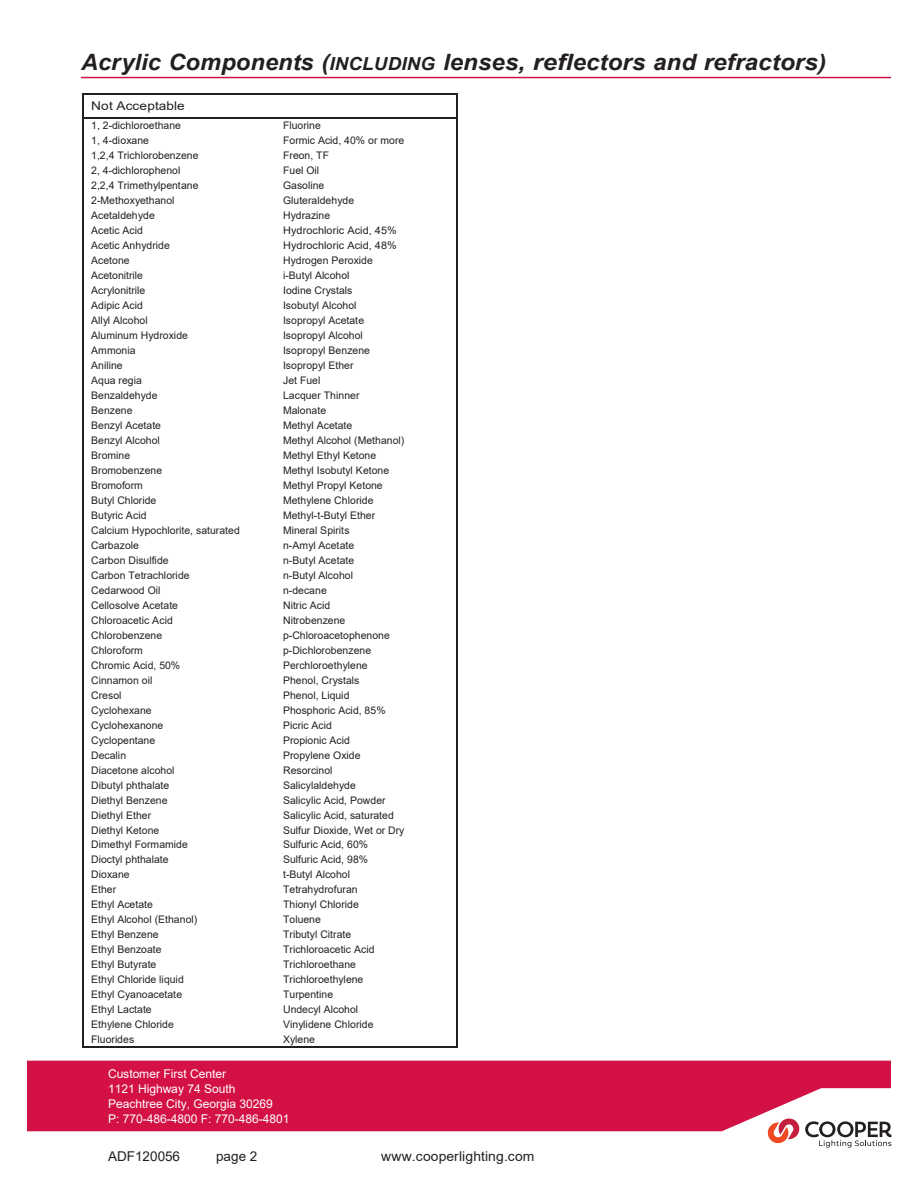
<style>
.page{position:relative;width:918px;height:1188px;background:#fff}
.page>*{position:absolute;margin:0;border:0;box-sizing:border-box;transform-origin:0 0}
.t1{font:italic 700 22.5px "Arial";letter-spacing:.005em;color:#231f20;scale:1.05 1}
.t2{font:13.5px "Arial";letter-spacing:.005em;color:#231f20}
.t3{font:12px/15px "Arial";letter-spacing:-.005em;color:#fff}
.t4{font:12px "Arial";letter-spacing:.01em;color:#231f20;scale:1.13 1}
.t5{font:10.5px "Arial";color:#231f20}
.t6{font:10.5px "Arial";color:#231f20;scale:1.04 1}
.s1{font-size:18px}
</style>
<div class="page">
<div style="left:27px;top:1061px;width:864px;height:70px;background:#d31145"></div>
<hr style="left:82px;top:93px;width:374px;height:1px;background:#231f20">
<hr style="left:83px;top:118px;width:179px;height:1px;background:#231f20">
<hr style="left:263px;top:118px;width:193px;height:1px;background:#231f20">
<svg style="left:82px;top:94px;width:1px;height:952px"></svg>
<hr style="left:82px;top:1046px;width:180px;height:2px;background:#231f20">
<hr style="left:262px;top:1046px;width:194px;height:2px;background:#231f20">
<svg style="left:456px;top:93px;width:1px;height:955px"></svg>
<hr style="left:81px;top:77px;width:810px;height:1px;background:#d31145">
<svg style="left:720px;top:1110px;width:172px;height:38px"></svg>
<h1 class="t1" style="left:81px;top:47px;width:711px">Acrylic Components (<span class="s1">INCLUDING</span> lenses, reflectors and refractors)</h1>
<p class="t4" style="left:91px;top:98px;width:84px">Not Acceptable</p>
<p class="t5" style="left:91px;top:118px;width:91px">1, 2-dichloroethane</p>
<p class="t5" style="left:283px;top:118px;width:39px">Fluorine</p>
<p class="t5" style="left:91px;top:133px;width:59px">1, 4-dioxane</p>
<p class="t5" style="left:283px;top:133px;width:123px">Formic Acid, 40% or more</p>
<p class="t5" style="left:91px;top:148px;width:109px">1,2,4 Trichlorobenzene</p>
<p class="t5" style="left:283px;top:148px;width:47px">Freon, TF</p>
<p class="t5" style="left:91px;top:163px;width:91px">2, 4-dichlorophenol</p>
<p class="t5" style="left:283px;top:163px;width:37px">Fuel Oil</p>
<p class="t5" style="left:91px;top:178px;width:109px">2,2,4 Trimethylpentane</p>
<p class="t5" style="left:283px;top:178px;width:43px">Gasoline</p>
<p class="t5" style="left:91px;top:193px;width:85px">2-Methoxyethanol</p>
<p class="t5" style="left:283px;top:193px;width:73px">Gluteraldehyde</p>
<p class="t5" style="left:91px;top:208px;width:65px">Acetaldehyde</p>
<p class="t5" style="left:283px;top:208px;width:49px">Hydrazine</p>
<p class="t5" style="left:91px;top:223px;width:53px">Acetic Acid</p>
<p class="t6" style="left:283px;top:223px;width:111px">Hydrochloric Acid, 45%</p>
<p class="t5" style="left:91px;top:238px;width:80px">Acetic Anhydride</p>
<p class="t6" style="left:283px;top:238px;width:111px">Hydrochloric Acid, 48%</p>
<p class="t5" style="left:91px;top:253px;width:40px">Acetone</p>
<p class="t5" style="left:283px;top:253px;width:91px">Hydrogen Peroxide</p>
<p class="t5" style="left:91px;top:268px;width:53px">Acetonitrile</p>
<p class="t5" style="left:283px;top:268px;width:68px">i-Butyl Alcohol</p>
<p class="t5" style="left:91px;top:283px;width:56px">Acrylonitrile</p>
<p class="t5" style="left:283px;top:283px;width:71px">Iodine Crystals</p>
<p class="t5" style="left:91px;top:298px;width:53px">Adipic Acid</p>
<p class="t5" style="left:283px;top:298px;width:75px">Isobutyl Alcohol</p>
<p class="t5" style="left:91px;top:313px;width:58px">Allyl Alcohol</p>
<p class="t5" style="left:283px;top:313px;width:82px">Isopropyl Acetate</p>
<p class="t5" style="left:91px;top:328px;width:98px">Aluminum Hydroxide</p>
<p class="t5" style="left:283px;top:328px;width:81px">Isopropyl Alcohol</p>
<p class="t5" style="left:91px;top:343px;width:46px">Ammonia</p>
<p class="t5" style="left:283px;top:343px;width:88px">Isopropyl Benzene</p>
<p class="t5" style="left:91px;top:358px;width:33px">Aniline</p>
<p class="t5" style="left:283px;top:358px;width:72px">Isopropyl Ether</p>
<p class="t5" style="left:91px;top:373px;width:52px">Aqua regia</p>
<p class="t5" style="left:283px;top:373px;width:39px">Jet Fuel</p>
<p class="t5" style="left:91px;top:388px;width:68px">Benzaldehyde</p>
<p class="t5" style="left:283px;top:388px;width:78px">Lacquer Thinner</p>
<p class="t5" style="left:91px;top:403px;width:43px">Benzene</p>
<p class="t5" style="left:283px;top:403px;width:45px">Malonate</p>
<p class="t5" style="left:91px;top:418px;width:71px">Benzyl Acetate</p>
<p class="t5" style="left:283px;top:418px;width:71px">Methyl Acetate</p>
<p class="t5" style="left:91px;top:433px;width:70px">Benzyl Alcohol</p>
<p class="t5" style="left:283px;top:433px;width:123px">Methyl Alcohol (Methanol)</p>
<p class="t5" style="left:91px;top:448px;width:40px">Bromine</p>
<p class="t5" style="left:283px;top:448px;width:95px">Methyl Ethyl Ketone</p>
<p class="t5" style="left:91px;top:463px;width:73px">Bromobenzene</p>
<p class="t5" style="left:283px;top:463px;width:108px">Methyl Isobutyl Ketone</p>
<p class="t5" style="left:91px;top:478px;width:53px">Bromoform</p>
<p class="t5" style="left:283px;top:478px;width:101px">Methyl Propyl Ketone</p>
<p class="t5" style="left:91px;top:493px;width:67px">Butyl Chloride</p>
<p class="t5" style="left:283px;top:493px;width:92px">Methylene Chloride</p>
<p class="t5" style="left:91px;top:508px;width:57px">Butyric Acid</p>
<p class="t5" style="left:283px;top:508px;width:94px">Methyl-t-Butyl Ether</p>
<p class="t5" style="left:91px;top:523px;width:150px">Calcium Hypochlorite, saturated</p>
<p class="t5" style="left:283px;top:523px;width:68px">Mineral Spirits</p>
<p class="t5" style="left:91px;top:538px;width:49px">Carbazole</p>
<p class="t5" style="left:283px;top:538px;width:73px">n-Amyl Acetate</p>
<p class="t5" style="left:91px;top:553px;width:79px">Carbon Disulfide</p>
<p class="t5" style="left:283px;top:553px;width:73px">n-Butyl Acetate</p>
<p class="t5" style="left:91px;top:568px;width:100px">Carbon Tetrachloride</p>
<p class="t5" style="left:283px;top:568px;width:71px">n-Butyl Alcohol</p>
<p class="t5" style="left:91px;top:583px;width:71px">Cedarwood Oil</p>
<p class="t5" style="left:283px;top:583px;width:45px">n-decane</p>
<p class="t5" style="left:91px;top:598px;width:88px">Cellosolve Acetate</p>
<p class="t5" style="left:283px;top:598px;width:49px">Nitric Acid</p>
<p class="t5" style="left:91px;top:613px;width:83px">Chloroacetic Acid</p>
<p class="t5" style="left:283px;top:613px;width:64px">Nitrobenzene</p>
<p class="t5" style="left:91px;top:628px;width:73px">Chlorobenzene</p>
<p class="t5" style="left:283px;top:628px;width:108px">p-Chloroacetophenone</p>
<p class="t5" style="left:91px;top:643px;width:53px">Chloroform</p>
<p class="t5" style="left:283px;top:643px;width:90px">p-Dichlorobenzene</p>
<p class="t5" style="left:91px;top:658px;width:90px">Chromic Acid, 50%</p>
<p class="t5" style="left:283px;top:658px;width:86px">Perchloroethylene</p>
<p class="t5" style="left:91px;top:673px;width:63px">Cinnamon oil</p>
<p class="t5" style="left:283px;top:673px;width:78px">Phenol, Crystals</p>
<p class="t5" style="left:91px;top:688px;width:32px">Cresol</p>
<p class="t5" style="left:283px;top:688px;width:68px">Phenol, Liquid</p>
<p class="t5" style="left:91px;top:703px;width:62px">Cyclohexane</p>
<p class="t5" style="left:283px;top:703px;width:104px">Phosphoric Acid, 85%</p>
<p class="t5" style="left:91px;top:718px;width:74px">Cyclohexanone</p>
<p class="t5" style="left:283px;top:718px;width:50px">Picric Acid</p>
<p class="t5" style="left:91px;top:733px;width:66px">Cyclopentane</p>
<p class="t5" style="left:283px;top:733px;width:68px">Propionic Acid</p>
<p class="t5" style="left:91px;top:748px;width:36px">Decalin</p>
<p class="t5" style="left:283px;top:748px;width:79px">Propylene Oxide</p>
<p class="t5" style="left:91px;top:763px;width:85px">Diacetone alcohol</p>
<p class="t5" style="left:283px;top:763px;width:51px">Resorcinol</p>
<p class="t5" style="left:91px;top:778px;width:80px">Dibutyl phthalate</p>
<p class="t5" style="left:283px;top:778px;width:74px">Salicylaldehyde</p>
<p class="t5" style="left:91px;top:793px;width:78px">Diethyl Benzene</p>
<p class="t5" style="left:283px;top:793px;width:104px">Salicylic Acid, Powder</p>
<p class="t5" style="left:91px;top:808px;width:61px">Diethyl Ether</p>
<p class="t5" style="left:283px;top:808px;width:112px">Salicylic Acid, saturated</p>
<p class="t5" style="left:91px;top:823px;width:70px">Diethyl Ketone</p>
<p class="t5" style="left:283px;top:823px;width:123px">Sulfur Dioxide, Wet or Dry</p>
<p class="t5" style="left:91px;top:838px;width:98px">Dimethyl Formamide</p>
<p class="t5" style="left:283px;top:838px;width:87px">Sulfuric Acid, 60%</p>
<p class="t5" style="left:91px;top:852px;width:79px">Dioctyl phthalate</p>
<p class="t5" style="left:283px;top:852px;width:87px">Sulfuric Acid, 98%</p>
<p class="t5" style="left:91px;top:867px;width:40px">Dioxane</p>
<p class="t5" style="left:283px;top:867px;width:68px">t-Butyl Alcohol</p>
<p class="t5" style="left:91px;top:883px;width:26px">Ether</p>
<p class="t5" style="left:283px;top:883px;width:76px">Tetrahydrofuran</p>
<p class="t5" style="left:91px;top:898px;width:63px">Ethyl Acetate</p>
<p class="t5" style="left:283px;top:898px;width:77px">Thionyl Chloride</p>
<p class="t5" style="left:91px;top:912px;width:107px">Ethyl Alcohol (Ethanol)</p>
<p class="t5" style="left:283px;top:912px;width:39px">Toluene</p>
<p class="t5" style="left:91px;top:927px;width:69px">Ethyl Benzene</p>
<p class="t5" style="left:283px;top:927px;width:70px">Tributyl Citrate</p>
<p class="t5" style="left:91px;top:942px;width:72px">Ethyl Benzoate</p>
<p class="t5" style="left:283px;top:942px;width:93px">Trichloroacetic Acid</p>
<p class="t5" style="left:91px;top:957px;width:67px">Ethyl Butyrate</p>
<p class="t5" style="left:283px;top:957px;width:74px">Trichloroethane</p>
<p class="t5" style="left:91px;top:972px;width:94px">Ethyl Chloride liquid</p>
<p class="t5" style="left:283px;top:972px;width:82px">Trichloroethylene</p>
<p class="t5" style="left:91px;top:987px;width:92px">Ethyl Cyanoacetate</p>
<p class="t5" style="left:283px;top:987px;width:52px">Turpentine</p>
<p class="t5" style="left:91px;top:1002px;width:62px">Ethyl Lactate</p>
<p class="t5" style="left:283px;top:1002px;width:77px">Undecyl Alcohol</p>
<p class="t5" style="left:91px;top:1017px;width:84px">Ethylene Chloride</p>
<p class="t5" style="left:283px;top:1017px;width:92px">Vinylidene Chloride</p>
<p class="t5" style="left:91px;top:1032px;width:45px">Fluorides</p>
<p class="t5" style="left:283px;top:1032px;width:33px">Xylene</p>
<p class="t3" style="left:108px;top:1066px;width:183px">Customer First Center<br>1121 Highway 74 South<br>Peachtree City, Georgia 30269<br>P: 770-486-4800 F: 770-486-4801</p>
<p class="t2" style="left:108px;top:1147px;width:74px">ADF120056</p>
<p class="t2" style="left:216px;top:1147px;width:43px">page 2</p>
<p class="t2" style="left:381px;top:1147px;width:155px">www.cooperlighting.com</p>
</div>
